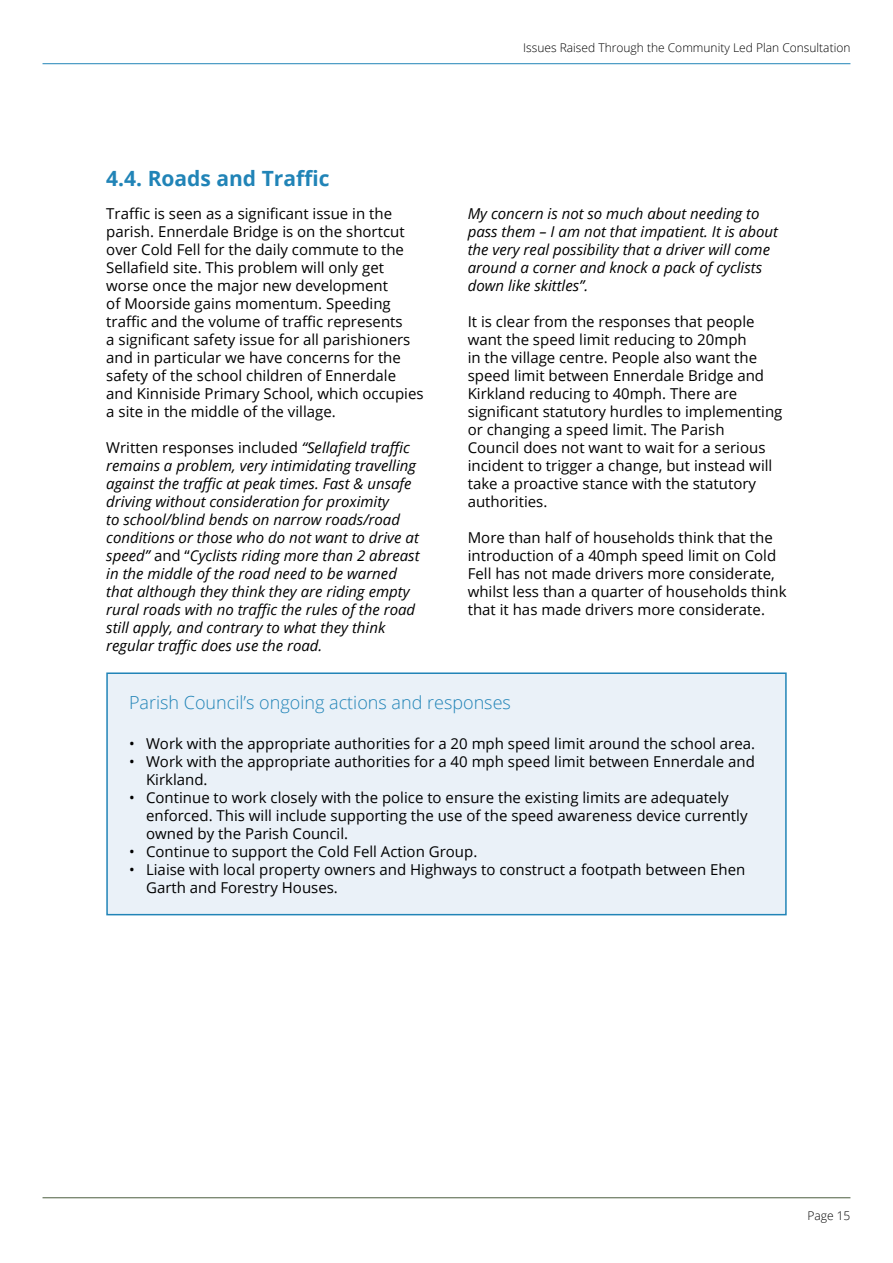
<style>
.page{position:relative;width:893px;height:1263px;background:#fff}
.page>*{position:absolute;margin:0;border:0;box-sizing:border-box;transform-origin:0 0}
.t1{font:700 21px "Open Sans";color:#2184b7}
.t2{font:300 18px "Open Sans";color:#2184b7}
.t3{font:15px/18px "Open Sans";color:#000}
.t4{font:italic 15px/18px "Open Sans";color:#000}
.t5{font:300 12px "Open Sans";color:#000}
.s1{font-style:normal}
</style>
<div class="page">
<hr style="left:43px;top:1197px;width:807px;height:1px;background:#4b5e3f">
<hr style="left:43px;top:63px;width:807px;height:1px;background:#2184b7">
<div style="left:107px;top:673px;width:679px;height:242px;background:#eaf1f8"></div>
<div style="left:106px;top:672px;width:681px;height:243px;border:2px solid #2184b7"></div>
<p class="t5" style="left:523px;top:39px;width:329px">Issues Raised Through the Community Led Plan Consultation</p>
<h1 class="t1" style="left:106px;top:164px;width:225px">4.4. Roads and Traffic</h1>
<p class="t3" style="left:106px;top:204px;width:319px">Traffic is seen as a significant issue in the parish. Ennerdale Bridge is on the shortcut over Cold Fell for the daily commute to the Sellafield site. This problem will only get worse once the major new development<br>of Moorside gains momentum. Speeding traffic and the volume of traffic represents<br>a significant safety issue for all parishioners and in particular we have concerns for the safety of the school children of Ennerdale and Kinniside Primary School, which occupies a site in the middle of the village.</p>
<p class="t4" style="left:106px;top:438px;width:315px"><span class="s1">Written responses included</span> “Sellafield traffic remains a problem, very intimidating travelling against the traffic at peak times. Fast &amp; unsafe driving without consideration for proximity<br>to school/blind bends on narrow roads/road conditions or those who do not want to drive at speed” <span class="s1">and “</span>Cyclists riding more than 2 abreast in the middle of the road need to be warned that although they think they are riding empty rural roads with no traffic the rules of the road still apply, and contrary to what they think regular traffic does use the road.</p>
<p class="t4" style="left:468px;top:204px;width:312px">My concern is not so much about needing to pass them – I am not that impatient. It is about the very real possibility that a driver will come around a corner and knock a pack of cyclists down like skittles”.</p>
<p class="t3" style="left:468px;top:312px;width:316px">It is clear from the responses that people want the speed limit reducing to 20mph<br>in the village centre. People also want the speed limit between Ennerdale Bridge and Kirkland reducing to 40mph. There are significant statutory hurdles to implementing or changing a speed limit. The Parish<br>Council does not want to wait for a serious incident to trigger a change, but instead will take a proactive stance with the statutory authorities.</p>
<p class="t3" style="left:468px;top:528px;width:320px">More than half of households think that the introduction of a 40mph speed limit on Cold Fell has not made drivers more considerate, whilst less than a quarter of households think that it has made drivers more considerate.</p>
<p class="t2" style="left:129px;top:690px;width:383px">Parish Council’s ongoing actions and responses</p>
<p class="t3" style="left:129px;top:734px;width:628px">• Work with the appropriate authorities for a 20 mph speed limit around the school area.</p>
<p class="t3" style="left:146px;top:752px;width:610px;text-indent:-17px">• Work with the appropriate authorities for a 40 mph speed limit between Ennerdale and<br>Kirkland.</p>
<p class="t3" style="left:146px;top:788px;width:603px;text-indent:-17px">• Continue to work closely with the police to ensure the existing limits are adequately enforced. This will include supporting the use of the speed awareness device currently owned by the Parish Council.</p>
<p class="t3" style="left:129px;top:842px;width:350px">• Continue to support the Cold Fell Action Group.</p>
<p class="t3" style="left:146px;top:860px;width:601px;text-indent:-17px">• Liaise with local property owners and Highways to construct a footpath between Ehen<br>Garth and Forestry Houses.</p>
<p class="t5" style="left:807px;top:1208px;width:45px">Page 15</p>
</div>
